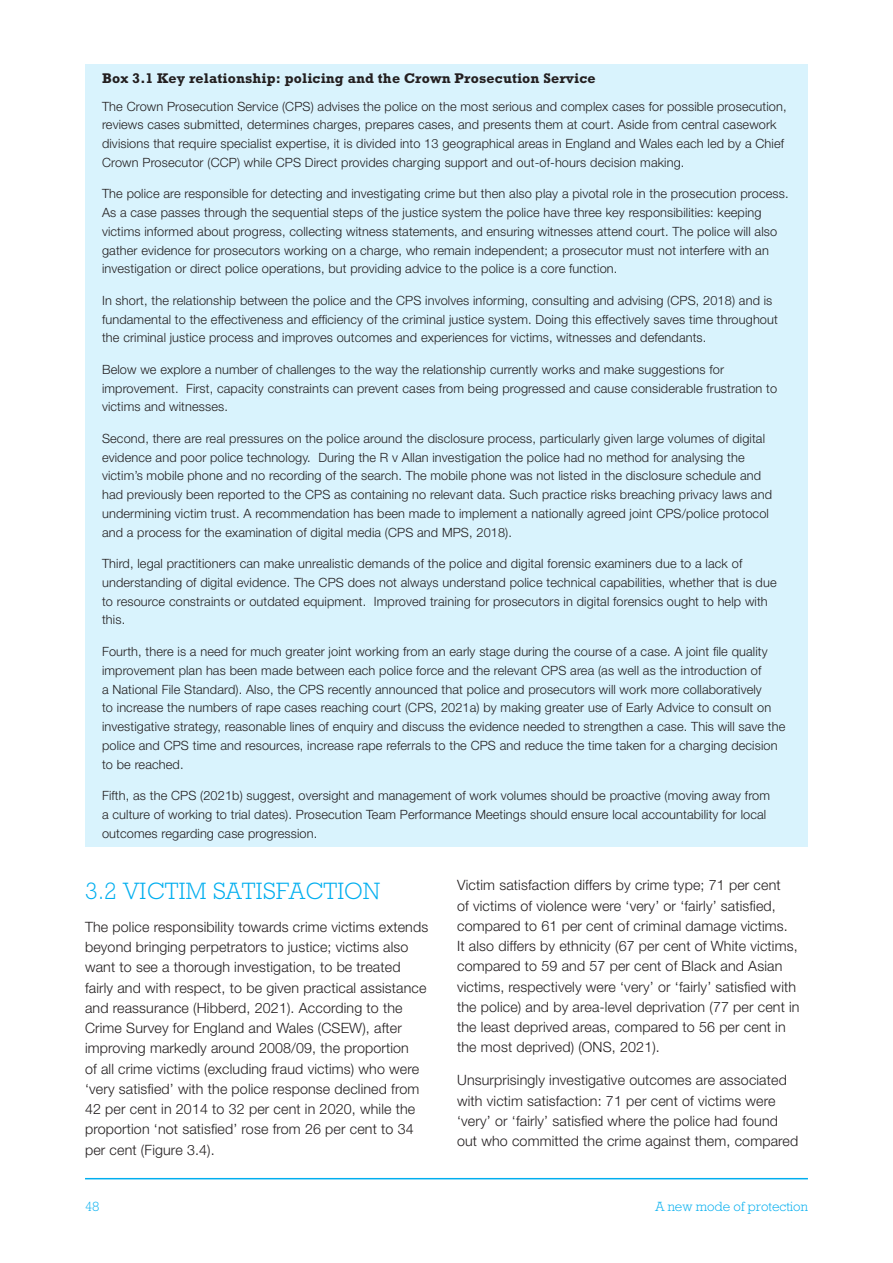
<style>
.page{position:relative;width:893px;height:1263px;background:#fff}
.page>*{position:absolute;margin:0;border:0;box-sizing:border-box;transform-origin:0 0}
.Heading_Lvl_1{font:300 24px "M Rockwell";letter-spacing:.01em;color:#00aeef}
.Body{font:300 14.25px/20.2px "Helvetica Neue LT Std";letter-spacing:.01em;color:#231f20}
.Box_Heading_Lvl_1{font:700 14.25px "M Rockwell";letter-spacing:.01em;color:#231f20}
.t1{font:300 13.5px "M Rockwell";color:#00aeef}
.Box_Text{font:300 12.75px/18.8px "Helvetica Neue LT Std";letter-spacing:.01em;color:#231f20}
</style>
<div class="page">
<hr style="left:85px;top:1178px;width:723px;height:1px;background:#00aeef">
<div style="left:85px;top:64px;width:723px;height:782px;background:#d9f3fd"></div>
<p class="Box_Heading_Lvl_1" style="left:102px;top:70px;width:495px">Box 3.1 Key relationship: policing and the Crown Prosecution Service</p>
<p class="Box_Text" style="left:102px;top:96px;width:686px">The Crown Prosecution Service (CPS) advises the police on the most serious and complex cases for possible prosecution, reviews cases submitted, determines charges, prepares cases, and presents them at court. Aside from central casework divisions that require specialist expertise, it is divided into 13 geographical areas in England and Wales each led by a Chief Crown Prosecutor (CCP) while CPS Direct provides charging support and out-of-hours decision making.</p>
<p class="Box_Text" style="left:102px;top:184px;width:688px">The police are responsible for detecting and investigating crime but then also play a pivotal role in the prosecution process.<br>As a case passes through the sequential steps of the justice system the police have three key responsibilities: keeping victims informed about progress, collecting witness statements, and ensuring witnesses attend court. The police will also gather evidence for prosecutors working on a charge, who remain independent; a prosecutor must not interfere with an investigation or direct police operations, but providing advice to the police is a core function.</p>
<p class="Box_Text" style="left:102px;top:291px;width:677px">In short, the relationship between the police and the CPS involves informing, consulting and advising (CPS, 2018) and is fundamental to the effectiveness and efficiency of the criminal justice system. Doing this effectively saves time throughout the criminal justice process and improves outcomes and experiences for victims, witnesses and defendants.</p>
<p class="Box_Text" style="left:102px;top:360px;width:677px">Below we explore a number of challenges to the way the relationship currently works and make suggestions for improvement. First, capacity constraints can prevent cases from being progressed and cause considerable frustration to victims and witnesses.</p>
<p class="Box_Text" style="left:102px;top:429px;width:671px">Second, there are real pressures on the police around the disclosure process, particularly given large volumes of digital evidence and poor police technology. During the R v Allan investigation the police had no method for analysing the victim’s mobile phone and no recording of the search. The mobile phone was not listed in the disclosure schedule and had previously been reported to the CPS as containing no relevant data. Such practice risks breaching privacy laws and undermining victim trust. A recommendation has been made to implement a nationally agreed joint CPS/police protocol and a process for the examination of digital media (CPS and MPS, 2018).</p>
<p class="Box_Text" style="left:102px;top:554px;width:676px">Third, legal practitioners can make unrealistic demands of the police and digital forensic examiners due to a lack of understanding of digital evidence. The CPS does not always understand police technical capabilities, whether that is due to resource constraints or outdated equipment. Improved training for prosecutors in digital forensics ought to help with this.</p>
<p class="Box_Text" style="left:102px;top:642px;width:685px">Fourth, there is a need for much greater joint working from an early stage during the course of a case. A joint file quality improvement plan has been made between each police force and the relevant CPS area (as well as the introduction of<br>a National File Standard). Also, the CPS recently announced that police and prosecutors will work more collaboratively<br>to increase the numbers of rape cases reaching court (CPS, 2021a) by making greater use of Early Advice to consult on investigative strategy, reasonable lines of enquiry and discuss the evidence needed to strengthen a case. This will save the police and CPS time and resources, increase rape referrals to the CPS and reduce the time taken for a charging decision to be reached.</p>
<p class="Box_Text" style="left:102px;top:786px;width:670px">Fifth, as the CPS (2021b) suggest, oversight and management of work volumes should be proactive (moving away from a culture of working to trial dates). Prosecution Team Performance Meetings should ensure local accountability for local outcomes regarding case progression.</p>
<p class="Heading_Lvl_1" style="left:85px;top:878px;width:297px">3.2 VICTIM SATISFACTION</p>
<p class="Body" style="left:85px;top:916px;width:345px">The police responsibility towards crime victims extends beyond bringing perpetrators to justice; victims also want to see a thorough investigation, to be treated fairly and with respect, to be given practical assistance and reassurance (Hibberd, 2021). According to the Crime Survey for England and Wales (CSEW), after improving markedly around 2008/09, the proportion<br>of all crime victims (excluding fraud victims) who were ‘very satisfied’ with the police response declined from 42 per cent in 2014 to 32 per cent in 2020, while the proportion ‘not satisfied’ rose from 26 per cent to 34 per cent (Figure 3.4).</p>
<p class="Body" style="left:457px;top:875px;width:344px">Victim satisfaction differs by crime type; 71 per cent<br>of victims of violence were ‘very’ or ‘fairly’ satisfied, compared to 61 per cent of criminal damage victims.<br>It also differs by ethnicity (67 per cent of White victims, compared to 59 and 57 per cent of Black and Asian victims, respectively were ‘very’ or ‘fairly’ satisfied with the police) and by area-level deprivation (77 per cent in the least deprived areas, compared to 56 per cent in the most deprived) (ONS, 2021).</p>
<p class="Body" style="left:457px;top:1070px;width:343px">Unsurprisingly investigative outcomes are associated with victim satisfaction: 71 per cent of victims were ‘very’ or ‘fairly’ satisfied where the police had found out who committed the crime against them, compared</p>
<p class="t1" style="left:85px;top:1199px;width:16px">48</p>
<p class="t1" style="left:655px;top:1199px;width:154px">A new mode of protection</p>
</div>
